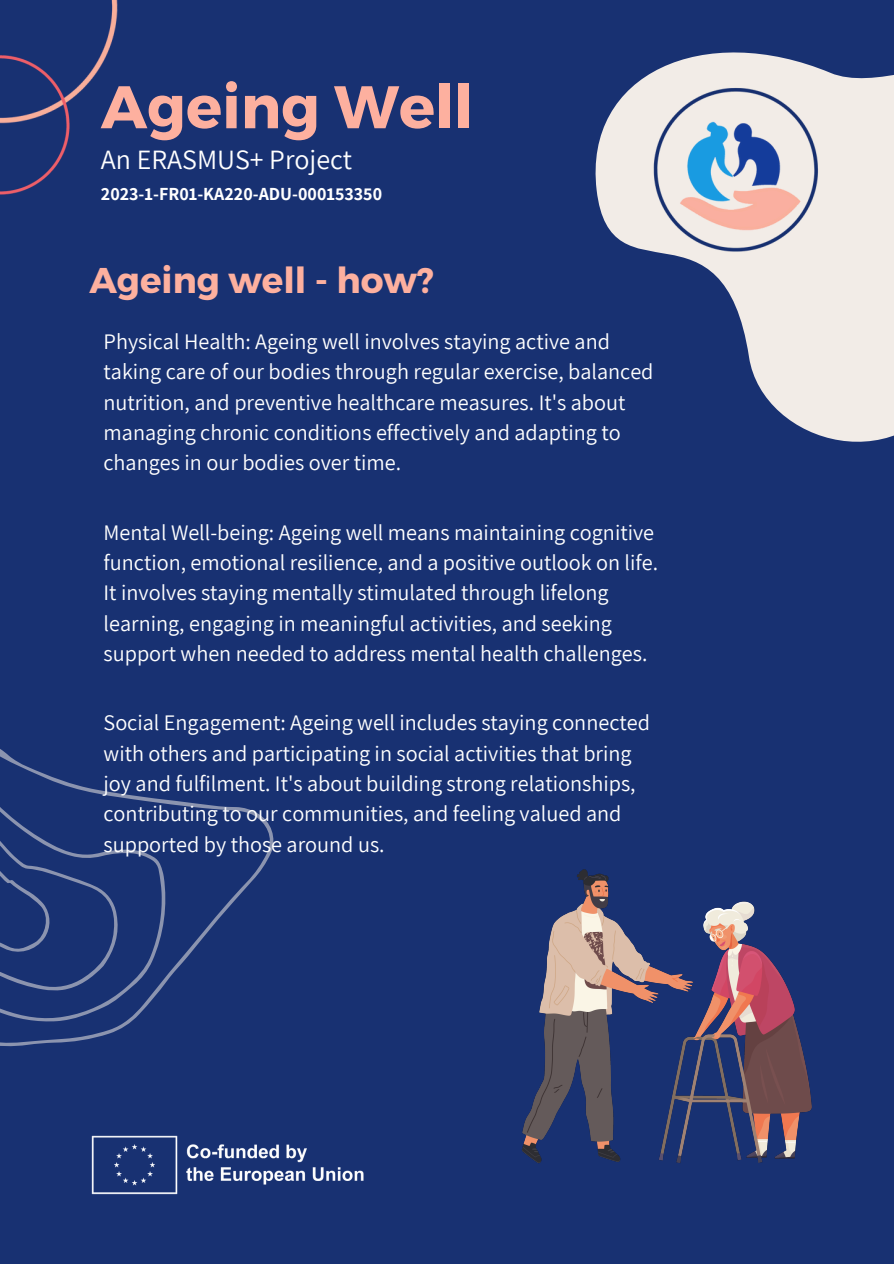
<style>
.page{position:relative;width:894px;height:1264px;background:#fff}
.page>*{position:absolute;margin:0;border:0;box-sizing:border-box;transform-origin:0 0}
.t1{font:700 60px "Montserrat";color:#fdb09f}
.t2{font:700 35.85px "Montserrat";color:#fdb09f}
.t3{font:27.9px "Assistant";color:#fff}
.t4{font:22.2px/30.3px "Assistant";color:#fff}
.t5{font:700 18px "Assistant";color:#fff}
</style>
<div class="page">
<div style="left:0;top:0;width:893px;height:1263px;background:#183172"></div>
<svg style="left:677px;top:75px;width:216px;height:367px;fill:#f2ece7"></svg>
<svg style="left:0;top:749px;width:274px;height:298px"></svg>
<img style="left:595px;top:52px;width:284px;height:204px">
<img style="left:0;top:18px;width:117px;height:177px">
<img style="left:91px;top:1135px;width:273px;height:60px">
<img style="left:522px;top:869px;width:290px;height:295px">
<h1 class="t1" style="left:101px;top:68px;width:374px">Ageing Well</h1>
<h3 class="t3" style="left:101px;top:140px;width:252px">An ERASMUS+ Project</h3>
<h4 class="t5" style="left:101px;top:182px;width:283px">2023-1-FR01-KA220-ADU-000153350</h4>
<h2 class="t2" style="left:89px;top:257px;width:346px">Ageing well - how?</h2>
<p class="t4" style="left:103px;top:325px;width:551px">Physical Health: Ageing well involves staying active and taking care of our bodies through regular exercise, balanced nutrition, and preventive healthcare measures. It's about managing chronic conditions effectively and adapting to changes in our bodies over time.</p>
<h4 class="t4" style="left:103px;top:516px;width:556px">Mental Well-being: Ageing well means maintaining cognitive function, emotional resilience, and a positive outlook on life.<br>It involves staying mentally stimulated through lifelong learning, engaging in meaningful activities, and seeking support when needed to address mental health challenges.</h4>
<p class="t4" style="left:103px;top:707px;width:547px">Social Engagement: Ageing well includes staying connected with others and participating in social activities that bring joy and fulfilment. It's about building strong relationships, contributing to our communities, and feeling valued and supported by those around us.</p>
</div>
